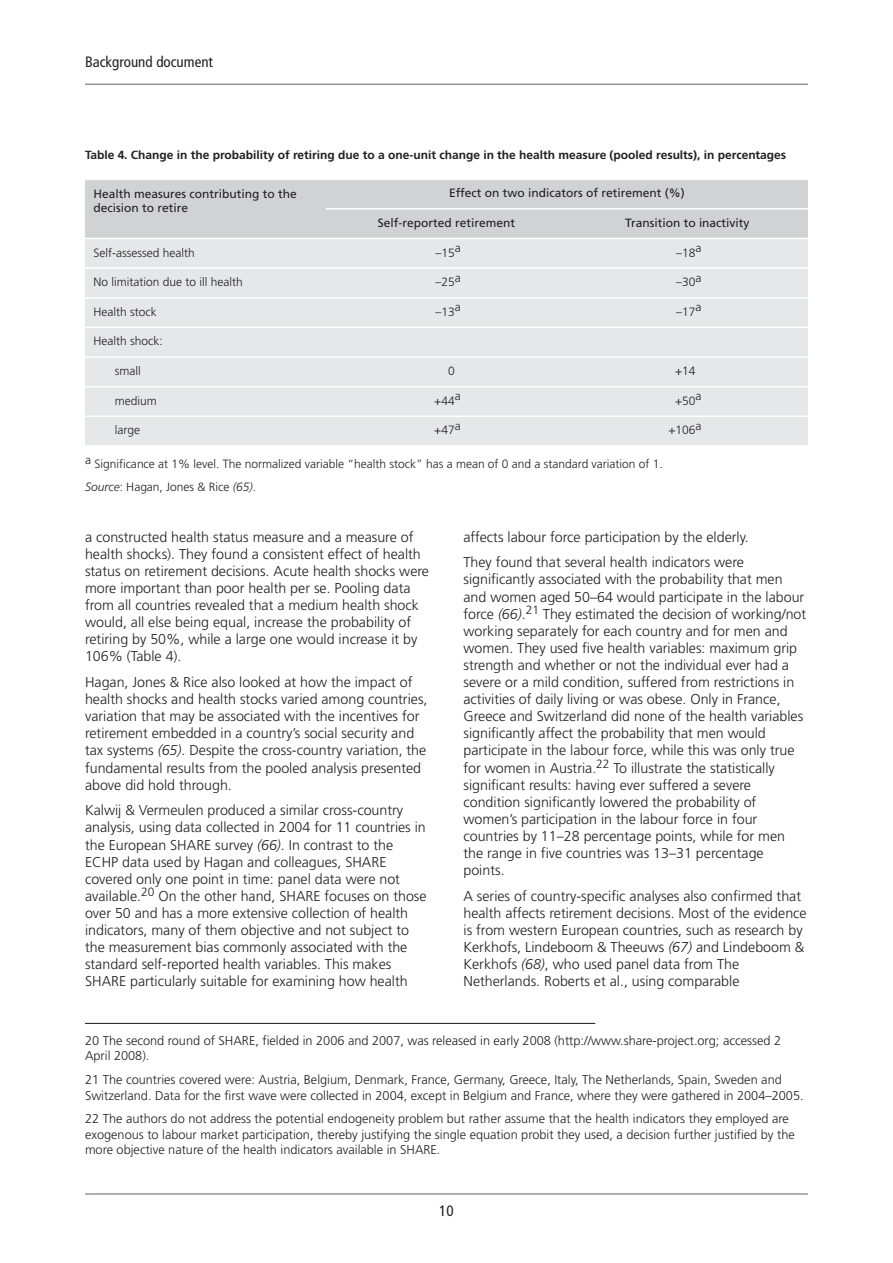
<style>
.page{position:relative;width:893px;height:1263px;background:#fff}
.page>*{position:absolute;margin:0;border:0;box-sizing:border-box;transform-origin:0 0}
.t1{font:condensed 15px "Frutiger";color:#231f20}
.t2{font:300 14.25px/17.1px "Frutiger";color:#231f20}
.t3{font:300 12.75px/15.3px "Frutiger";color:#231f20}
.t4{font:300 12px/23px "Frutiger";color:#231f20}
.t5{font:12px/14.4px "Frutiger";color:#231f20}
.t6{font:700 12px "Frutiger";color:#231f20}
.s1{font-style:italic}
</style>
<div class="page">
<hr style="left:85px;top:84px;width:723px;height:1px;background:#939598">
<hr style="left:85px;top:1193px;width:723px;height:2px;background:#939598">
<div style="left:85px;top:179px;width:241px;height:59px;background:#d1d2d4"></div>
<div style="left:326px;top:179px;width:482px;height:30px;background:#d1d2d4"></div>
<div style="left:326px;top:209px;width:241px;height:29px;background:#d1d2d4"></div>
<div style="left:567px;top:209px;width:241px;height:29px;background:#d1d2d4"></div>
<div style="left:85px;top:238px;width:241px;height:30px;background:#e6e7e9"></div>
<div style="left:326px;top:238px;width:241px;height:30px;background:#e6e7e9"></div>
<div style="left:567px;top:238px;width:241px;height:30px;background:#e6e7e9"></div>
<div style="left:85px;top:268px;width:241px;height:30px;background:#e6e7e9"></div>
<div style="left:326px;top:268px;width:241px;height:30px;background:#e6e7e9"></div>
<div style="left:567px;top:268px;width:241px;height:30px;background:#e6e7e9"></div>
<div style="left:85px;top:298px;width:241px;height:29px;background:#e6e7e9"></div>
<div style="left:326px;top:298px;width:241px;height:29px;background:#e6e7e9"></div>
<div style="left:567px;top:298px;width:241px;height:29px;background:#e6e7e9"></div>
<div style="left:85px;top:327px;width:241px;height:30px;background:#e6e7e9"></div>
<div style="left:326px;top:327px;width:241px;height:30px;background:#e6e7e9"></div>
<div style="left:567px;top:327px;width:241px;height:30px;background:#e6e7e9"></div>
<div style="left:85px;top:357px;width:241px;height:30px;background:#e6e7e9"></div>
<div style="left:326px;top:357px;width:241px;height:30px;background:#e6e7e9"></div>
<div style="left:567px;top:357px;width:241px;height:30px;background:#e6e7e9"></div>
<div style="left:85px;top:387px;width:241px;height:29px;background:#e6e7e9"></div>
<div style="left:326px;top:387px;width:241px;height:29px;background:#e6e7e9"></div>
<div style="left:567px;top:387px;width:241px;height:29px;background:#e6e7e9"></div>
<div style="left:85px;top:416px;width:241px;height:30px;background:#e6e7e9"></div>
<div style="left:326px;top:416px;width:241px;height:30px;background:#e6e7e9"></div>
<div style="left:567px;top:416px;width:241px;height:30px;background:#e6e7e9"></div>
<hr style="left:85px;top:178px;width:723px;height:2px;background:#fff">
<hr style="left:326px;top:208px;width:482px;height:2px;background:#fff">
<hr style="left:85px;top:238px;width:723px;height:1px;background:#fff">
<hr style="left:85px;top:267px;width:723px;height:2px;background:#fff">
<hr style="left:85px;top:297px;width:723px;height:1px;background:#fff">
<hr style="left:85px;top:327px;width:723px;height:1px;background:#fff">
<hr style="left:85px;top:356px;width:723px;height:2px;background:#fff">
<hr style="left:85px;top:386px;width:723px;height:1px;background:#fff">
<hr style="left:85px;top:415px;width:723px;height:2px;background:#fff">
<hr style="left:85px;top:445px;width:723px;height:2px;background:#fff">
<hr style="left:85px;top:1023px;width:510px;height:1px;background:#231f20">
<p class="t1" style="left:85px;top:55px;width:129px">Background document</p>
<p class="t6" style="left:85px;top:150px;width:703px">Table 4. Change in the probability of retiring due to a one-unit change in the health measure (pooled results), in percentages</p>
<p class="t5" style="left:94px;top:187px;width:205px">Health measures contributing to the decision to retire</p>
<p class="t5" style="left:449px;top:187px;width:237px">Effect on two indicators of retirement (%)</p>
<p class="t5" style="left:378px;top:216px;width:139px">Self-reported retirement</p>
<p class="t5" style="left:625px;top:216px;width:126px">Transition to inactivity</p>
<p class="t4" style="left:94px;top:242px;width:103px">Self-assessed health</p>
<p class="t4" style="left:435px;top:242px;width:27px">–15a</p>
<p class="t4" style="left:676px;top:242px;width:27px">–18a</p>
<p class="t4" style="left:94px;top:271px;width:151px">No limitation due to ill health</p>
<p class="t4" style="left:435px;top:271px;width:27px">–25a</p>
<p class="t4" style="left:676px;top:271px;width:27px">–30a</p>
<p class="t4" style="left:94px;top:301px;width:65px">Health stock</p>
<p class="t4" style="left:435px;top:301px;width:27px">–13a</p>
<p class="t4" style="left:676px;top:301px;width:27px">–17a</p>
<p class="t4" style="left:94px;top:331px;width:71px">Health shock:</p>
<p class="t4" style="left:115px;top:360px;width:27px">small</p>
<p class="t4" style="left:448px;top:360px;width:14px">0<sup>a</sup></p>
<p class="t4" style="left:675px;top:360px;width:28px">+14<sup>a</sup></p>
<p class="t4" style="left:115px;top:390px;width:43px">medium</p>
<p class="t4" style="left:434px;top:390px;width:28px">+44a</p>
<p class="t4" style="left:675px;top:390px;width:28px">+50a</p>
<p class="t4" style="left:115px;top:420px;width:27px">large</p>
<p class="t4" style="left:434px;top:420px;width:28px">+47a</p>
<p class="t4" style="left:668px;top:420px;width:35px">+106a</p>
<p class="t4" style="left:85px;top:453px;width:579px">a Significance at 1% level. The normalized variable “health stock” has a mean of 0 and a standard variation of 1.<br><span class="s1">Source</span>: Hagan, Jones &amp; Rice <span class="s1">(65)</span>.</p>
<p class="t2" style="left:85px;top:529px;width:345px">a constructed health status measure and a measure of health shocks). They found a consistent effect of health status on retirement decisions. Acute health shocks were more important than poor health per se. Pooling data from all countries revealed that a medium health shock would, all else being equal, increase the probability of retiring by 50%, while a large one would increase it by 106% (Table 4).</p>
<p class="t2" style="left:85px;top:675px;width:344px">Hagan, Jones &amp; Rice also looked at how the impact of health shocks and health stocks varied among countries, variation that may be associated with the incentives for retirement embedded in a country’s social security and tax systems <span class="s1">(65)</span>. Despite the cross-country variation, the fundamental results from the pooled analysis presented above did hold through.</p>
<p class="t2" style="left:85px;top:803px;width:343px">Kalwij &amp; Vermeulen produced a similar cross-country analysis, using data collected in 2004 for 11 countries in the European SHARE survey <span class="s1">(66)</span>. In contrast to the ECHP data used by Hagan and colleagues, SHARE covered only one point in time: panel data were not available.<sup>20</sup> On the other hand, SHARE focuses on those over 50 and has a more extensive collection of health indicators, many of them objective and not subject to the measurement bias commonly associated with the standard self-reported health variables. This makes SHARE particularly suitable for examining how health</p>
<p class="t2" style="left:463px;top:525px;width:287px;line-height:25.7px">affects labour force participation by the elderly.<br>They found that several health indicators were</p>
<p class="t2" style="left:463px;top:572px;width:344px">significantly associated with the probability that men and women aged 50–64 would participate in the labour force <span class="s1">(66)</span>.<sup>21</sup> They estimated the decision of working/not working separately for each country and for men and women. They used five health variables: maximum grip strength and whether or not the individual ever had a severe or a mild condition, suffered from restrictions in activities of daily living or was obese. Only in France, Greece and Switzerland did none of the health variables significantly affect the probability that men would participate in the labour force, while this was only true for women in Austria.<sup>22</sup> To illustrate the statistically significant results: having ever suffered a severe condition significantly lowered the probability of women’s participation in the labour force in four countries by 11–28 percentage points, while for men the range in five countries was 13–31 percentage points.</p>
<p class="t2" style="left:463px;top:888px;width:345px">A series of country-specific analyses also confirmed that health affects retirement decisions. Most of the evidence is from western European countries, such as research by Kerkhofs, Lindeboom &amp; Theeuws <span class="s1">(67)</span> and Lindeboom &amp; Kerkhofs <span class="s1">(68)</span>, who used panel data from The Netherlands. Roberts et al., using comparable</p>
<p class="t3" style="left:85px;top:1034px;width:697px">20 The second round of SHARE, fielded in 2006 and 2007, was released in early 2008 (http://www.share-project.org; accessed 2<br>April 2008).</p>
<p class="t3" style="left:85px;top:1073px;width:720px">21 The countries covered were: Austria, Belgium, Denmark, France, Germany, Greece, Italy, The Netherlands, Spain, Sweden and<br>Switzerland. Data for the first wave were collected in 2004, except in Belgium and France, where they were gathered in 2004–2005.</p>
<p class="t3" style="left:85px;top:1112px;width:711px">22 The authors do not address the potential endogeneity problem but rather assume that the health indicators they employed are exogenous to labour market participation, thereby justifying the single equation probit they used, a decision further justified by the more objective nature of the health indicators available in SHARE.</p>
<p class="t1" style="left:439px;top:1205px;width:16px">10</p>
</div>
